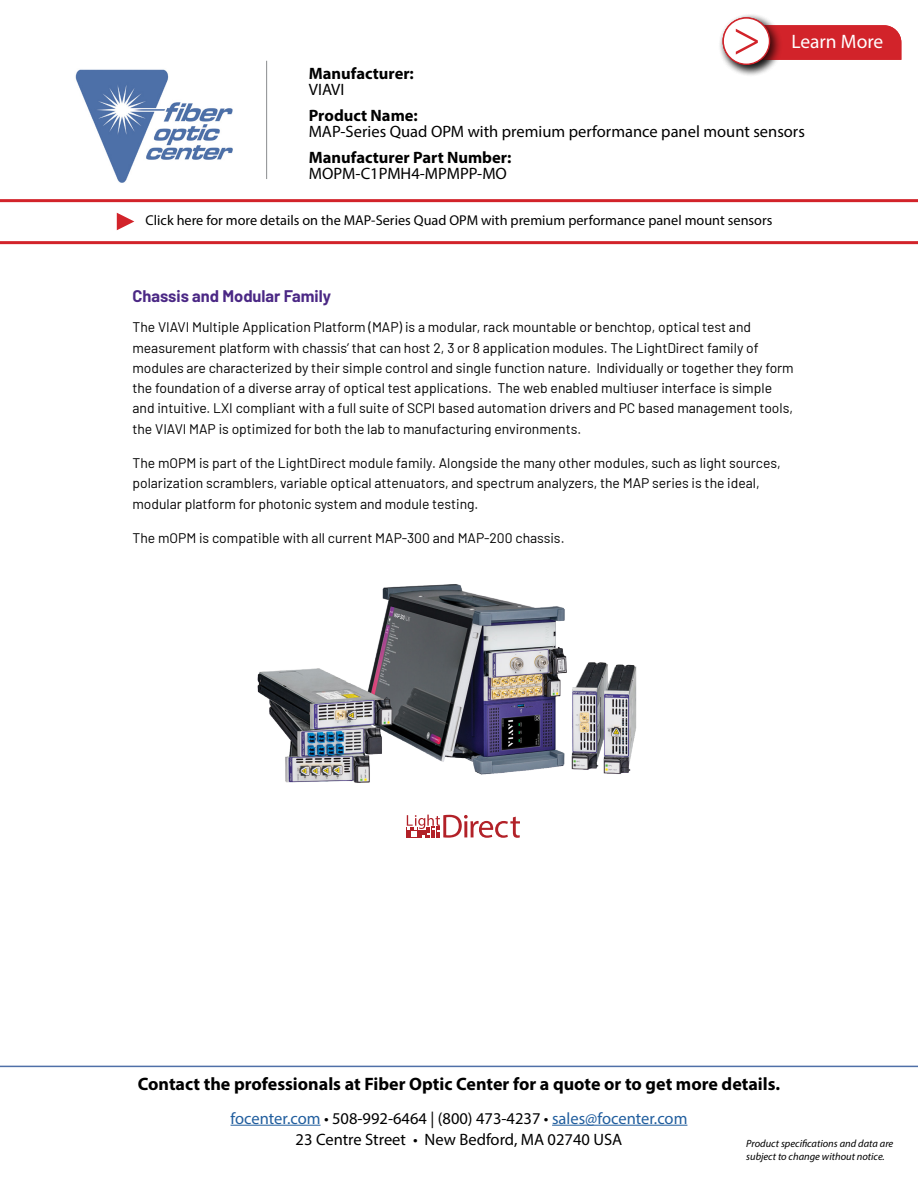
<style>
.page{position:relative;width:918px;height:1188px;background:#fff}
.page>*{position:absolute;margin:0;border:0;box-sizing:border-box;transform-origin:0 0}
.t1{font:51px "Minion Pro";color:#d2232a}
.t2{font:19.5px "Myriad Pro";color:#fff}
.t3{font:700 18px "Myriad Pro";color:#000}
.t4{font:16.5px/16.5px "Myriad Pro";color:#000}
.t5{font:16.5px "Myriad Pro";color:#215e9e}
.t6{font:700 16.5px/16.5px "Myriad Pro";color:#000}
.t7{font:700 16.5px "Barlow";color:#4b2885}
.t8{font:14.25px "Myriad Pro";color:#000}
.t9{font:13.95px/20.2px "Barlow";color:#000}
.t10{font:italic 10.5px "Myriad Pro";color:#000}
.s1{font-weight:400}
.s2{font-weight:700}
.s3{color:#000}
</style>
<div class="page">
<hr style="left:231px;top:1125px;width:90px;height:1px;background:#215e9e">
<hr style="left:552px;top:1125px;width:135px;height:1px;background:#215e9e">
<hr style="left:0;top:1066px;width:918px;height:1px;background:#4f70a8">
<img style="left:75px;top:69px;width:158px;height:114px">
<hr style="left:266px;top:61px;width:1px;height:118px;background:#8a8c8e">
<hr style="left:0;top:241px;width:918px;height:3px;background:#d2232a">
<svg style="left:117px;top:213px;width:17px;height:17px"></svg>
<div style="left:783px;top:25px;width:118px;height:35px;background:#d2232a"></div>
<div style="left:718px;top:13px;width:65px;height:64px;background:#000;opacity:.75"></div>
<div style="left:723px;top:18px;width:47px;height:46px;background:#fff;border-radius:50%"></div>
<div style="left:723px;top:17px;width:47px;height:48px;border:1px solid #d2232a;border-radius:50%"></div>
<hr style="left:0;top:199px;width:918px;height:3px;background:#d2232a">
<img style="left:257px;top:584px;width:380px;height:199px">
<svg style="left:407px;top:815px;width:113px;height:23px"></svg>
<p class="t1" style="left:733px;top:4px;width:30px">&gt;</p>
<p class="t2" style="left:791px;top:30px;width:93px">Learn More</p>
<p class="t6" style="left:309px;top:64px;width:107px">Manufacturer:<br><span class="s1">VIAVI</span></p>
<p class="t4" style="left:309px;top:107px;width:498px"><span class="s2">Product Name:<br></span>MAP-Series Quad OPM with premium performance panel mount sensors</p>
<p class="t6" style="left:309px;top:148px;width:204px">Manufacturer Part Number:</p>
<p class="t4" style="left:309px;top:165px;width:200px">MOPM-C1PMH4-MPMPP-MO</p>
<p class="t8" style="left:146px;top:212px;width:628px">Click here for more details on the MAP-Series Quad OPM with premium performance panel mount sensors</p>
<p class="t7" style="left:133px;top:283px;width:200px">Chassis and Modular Family</p>
<p class="t9" style="left:133px;top:316px;width:663px">The VIAVI Multiple Application Platform (MAP) is a modular, rack mountable or benchtop, optical test and measurement platform with chassis’ that can host 2, 3 or 8 application modules. The LightDirect family of modules are characterized by their simple control and single function nature. Individually or together they form the foundation of a diverse array of optical test applications. The web enabled multiuser interface is simple and intuitive. LXI compliant with a full suite of SCPI based automation drivers and PC based management tools, the VIAVI MAP is optimized for both the lab to manufacturing environments.</p>
<p class="t9" style="left:133px;top:452px;width:650px">The mOPM is part of the LightDirect module family. Alongside the many other modules, such as light sources, polarization scramblers, variable optical attenuators, and spectrum analyzers, the MAP series is the ideal, modular platform for photonic system and module testing.</p>
<p class="t9" style="left:133px;top:527px;width:434px">The mOPM is compatible with all current MAP-300 and MAP-200 chassis.</p>
<p class="t3" style="left:138px;top:1072px;width:644px">Contact the professionals at Fiber Optic Center for a quote or to get more details.</p>
<p class="t5" style="left:231px;top:1108px;width:458px">focenter.com <span class="s3">• 508-992-6464 | (800) 473-4237 •</span> sales@focenter.com</p>
<p class="t4" style="left:296px;top:1131px;width:328px">23 Centre Street • New Bedford, MA 02740 USA</p>
<p class="t10" style="left:746px;top:1137px;width:149px">Product specifications and data are</p>
<p class="t10" style="left:746px;top:1150px;width:140px">subject to change without notice.</p>
</div>
